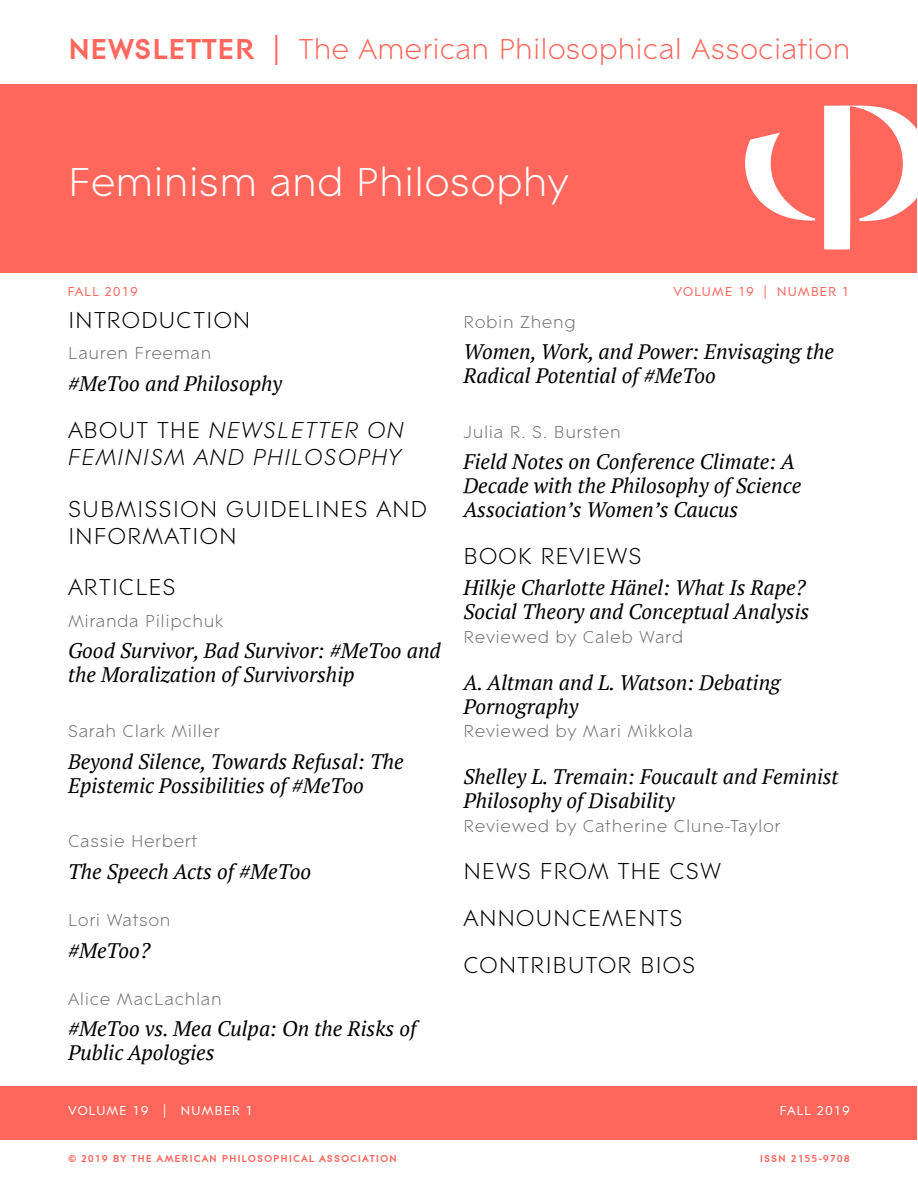
<style>
.page{position:relative;width:918px;height:1188px;background:#fff}
.page>*{position:absolute;margin:0;border:0;box-sizing:border-box;transform-origin:0 0}
.t1{font:42px "Contax Pro 45 Lig";color:#fff}
.t2{font:30px "Contax Pro 45 Lig";color:#ff675d}
.t3{font:24px/27px "Contax Pro 45 Lig";letter-spacing:.03em;color:#000}
.t4{font:italic 24px/27px "Contax Pro 46 Lig";letter-spacing:.03em;color:#000}
.t5{font:italic 21px/24px "PT Serif";color:#000}
.t6{font:18px "Contax Pro 45 Lig";letter-spacing:.03em;color:#6d6e71}
.t7{font:13.5px "Contax Pro 55";letter-spacing:.05em;color:#fff}
.t8{font:13.5px "Contax Pro 55";letter-spacing:.05em;color:#ff675d}
.t9{font:700 10.5px "Contax Pro 75";letter-spacing:.08em;color:#ff675d}
.s1{font-family:"Contax Pro 75";font-weight:700}
.s2{font-family:"Contax Pro 55"}
.s3{font-family:"Contax Pro 45 Lig";font-style:normal}
</style>
<div class="page">
<div style="left:1px;top:84px;width:916px;height:189px;background:#ff675d"></div>
<svg style="left:824px;top:105px;width:93px;height:145px"></svg>
<svg style="left:745px;top:133px;width:70px;height:88px"></svg>
<div style="left:1px;top:1086px;width:916px;height:54px;background:#ff675d"></div>
<h2 class="t2" style="left:68px;top:31px;width:784px"><span class="s1">NEWSLETTER</span> <span class="s2">|</span> The American Philosophical Association</h2>
<h1 class="t1" style="left:68px;top:158px;width:502px">Feminism and Philosophy</h1>
<p class="t8" style="left:68px;top:283px;width:72px">FALL 2019</p>
<p class="t8" style="left:673px;top:283px;width:177px">VOLUME 19 | NUMBER 1</p>
<h2 class="t3" style="left:68px;top:306px;width:184px">INTRODUCTION</h2>
<h4 class="t6" style="left:68px;top:342px;width:145px">Lauren Freeman</h4>
<p class="t5" style="left:68px;top:371px;width:216px">#MeToo and Philosophy</p>
<p class="t4" style="left:68px;top:416px;width:338px"><span class="s3">ABOUT THE</span> NEWSLETTER ON<br>FEMINISM AND PHILOSOPHY</p>
<p class="t3" style="left:68px;top:495px;width:361px">SUBMISSION GUIDELINES AND<br>INFORMATION</p>
<h2 class="t3" style="left:68px;top:573px;width:110px">ARTICLES</h2>
<h4 class="t6" style="left:68px;top:610px;width:157px">Miranda Pilipchuk</h4>
<p class="t5" style="left:68px;top:639px;width:374px">Good Survivor, Bad Survivor: #MeToo and the Moralization of Survivorship</p>
<p class="t6" style="left:68px;top:720px;width:153px">Sarah Clark Miller</p>
<p class="t5" style="left:68px;top:749px;width:337px">Beyond Silence, Towards Refusal: The<br>Epistemic Possibilities of #MeToo</p>
<p class="t6" style="left:68px;top:831px;width:131px">Cassie Herbert</p>
<p class="t5" style="left:68px;top:859px;width:245px">The Speech Acts of #MeToo</p>
<p class="t6" style="left:68px;top:909px;width:104px">Lori Watson</p>
<p class="t5" style="left:68px;top:938px;width:84px">#MeToo?</p>
<p class="t6" style="left:68px;top:988px;width:155px">Alice MacLachlan</p>
<p class="t5" style="left:68px;top:1017px;width:350px">#MeToo vs. Mea Culpa: On the Risks of<br>Public Apologies</p>
<p class="t6" style="left:464px;top:311px;width:114px">Robin Zheng</p>
<p class="t5" style="left:464px;top:340px;width:372px">Women, Work, and Power: Envisaging the<br>Radical Potential of #MeToo</p>
<p class="t6" style="left:464px;top:421px;width:159px">Julia R. S. Bursten</p>
<h3 class="t5" style="left:464px;top:450px;width:339px">Field Notes on Conference Climate: A<br>Decade with the Philosophy of Science<br>Association’s Women’s Caucus</h3>
<h2 class="t3" style="left:464px;top:542px;width:180px">BOOK REVIEWS</h2>
<h3 class="t5" style="left:464px;top:576px;width:347px">Hilkje Charlotte Hänel: What Is Rape?<br>Social Theory and Conceptual Analysis</h3>
<h4 class="t6" style="left:464px;top:626px;width:221px">Reviewed by Caleb Ward</h4>
<h3 class="t5" style="left:464px;top:670px;width:319px">A. Altman and L. Watson: Debating<br>Pornography</h3>
<h4 class="t6" style="left:464px;top:720px;width:231px">Reviewed by Mari Mikkola</h4>
<h3 class="t5" style="left:464px;top:765px;width:377px">Shelley L. Tremain: Foucault and Feminist<br>Philosophy of Disability</h3>
<p class="t6" style="left:464px;top:815px;width:319px">Reviewed by Catherine Clune-Taylor</p>
<p class="t3" style="left:464px;top:857px;width:259px">NEWS FROM THE CSW</p>
<p class="t3" style="left:464px;top:904px;width:221px">ANNOUNCEMENTS</p>
<h2 class="t3" style="left:464px;top:951px;width:234px">CONTRIBUTOR BIOS</h2>
<p class="t7" style="left:68px;top:1102px;width:187px">VOLUME 19 | NUMBER 1</p>
<p class="t7" style="left:780px;top:1102px;width:72px">FALL 2019</p>
<p class="t9" style="left:68px;top:1152px;width:331px">© 2019 BY THE AMERICAN PHILOSOPHICAL ASSOCIATION</p>
<p class="t9" style="left:760px;top:1152px;width:92px">ISSN 2155-9708</p>
</div>
